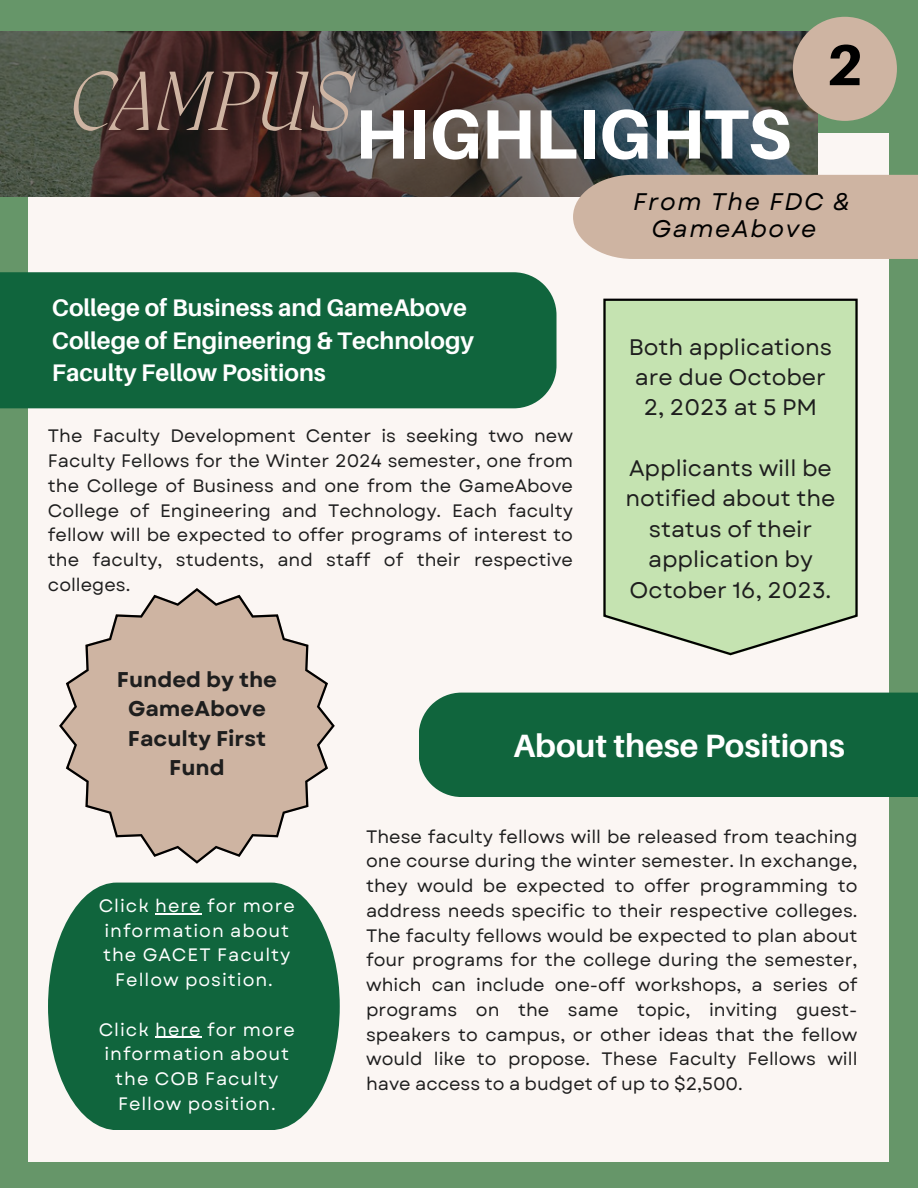
<style>
.page{position:relative;width:918px;height:1188px;background:#669669}
.page>*{position:absolute;margin:0;border:0;box-sizing:border-box;transform-origin:0 0}
.t1{font:italic 200 86.4px "Migra";color:#ceb4a2}
.t2{font:800 69.9px "Aileron";color:#fff}
.t3{font:800 57.6px "Aileron";color:#000}
.t4{font:700 32.25px "Aileron";color:#fff}
.t5{font:700 24px/32.7px "Aileron";color:#fff}
.t6{font:italic 24px/27px "Garet";letter-spacing:.065em;color:#000}
.t7{font:22.5px/30.3px "Garet";color:#1e1e1e;text-align:center}
.t8{font:700 21.3px/29.4px "Garet";color:#1e1e1e;text-align:center}
.t9{font:18px/24.8px "Garet";color:#1e1e1e;text-align:justify}
.t10{font:18px/24.8px "Garet";letter-spacing:.055em;color:#fff;text-align:center}
</style>
<div class="page">
<div style="left:29px;top:133px;width:860px;height:1029px;background:#fbf6f3"></div>
<svg style="left:0;top:32px;width:818px;height:165px;background:#49413e"></svg>
<div style="left:793px;top:17px;width:104px;height:104px;background:#ceb4a2;border-radius:50%"></div>
<div style="left:573px;top:175px;width:345px;height:84px;background:#ceb4a2"></div>
<div style="left:0;top:272px;width:557px;height:136px;background:#10653d"></div>
<svg style="left:59px;top:588px;width:276px;height:276px"></svg>
<div style="left:419px;top:693px;width:499px;height:104px;background:#10653d"></div>
<svg style="left:603px;top:299px;width:255px;height:356px;background:#c2ddaf"></svg>
<svg style="left:48px;top:883px;width:292px;height:247px;background:#28744f"></svg>
<hr style="left:155px;top:913px;width:47px;height:1px;background:#fff">
<hr style="left:155px;top:1037px;width:47px;height:1px;background:#fff">
<p class="t3" style="left:826px;top:29px;width:38px">2</p>
<p class="t1" style="left:70px;top:60px;width:286px">CAMPUS</p>
<p class="t2" style="left:355px;top:91px;width:437px">HIGHLIGHTS</p>
<p class="t6" style="left:652px;top:188px;width:200px;text-indent:-18px">From The FDC &amp;<br>GameAbove</p>
<p class="t5" style="left:52px;top:291px;width:424px">College of Business and GameAbove<br>College of Engineering &amp; Technology<br>Faculty Fellow Positions</p>
<p class="t9" style="left:48px;top:424px;width:527px">The Faculty Development Center is seeking two new Faculty Fellows for the Winter 2024 semester, one from the College of Business and one from the GameAbove College of Engineering and Technology. Each faculty fellow will be expected to offer programs of interest to the faculty, students, and staff of their respective colleges.</p>
<p class="t7" style="left:629px;top:332px;width:205px">Both applications are due October<br>2, 2023 at 5 PM</p>
<p class="t7" style="left:625px;top:453px;width:212px">Applicants will be notified about the status of their application by<br>October 16, 2023.</p>
<p class="t8" style="left:117px;top:665px;width:162px">Funded by the<br>GameAbove<br>Faculty First<br>Fund</p>
<p class="t10" style="left:99px;top:893px;width:198px">Click here for more information about the GACET Faculty<br>Fellow position.</p>
<p class="t10" style="left:99px;top:1017px;width:198px">Click here for more information about the COB Faculty<br>Fellow position.</p>
<p class="t4" style="left:514px;top:726px;width:333px">About these Positions</p>
<p class="t9" style="left:366px;top:824px;width:493px">These faculty fellows will be released from teaching one course during the winter semester. In exchange, they would be expected to offer programming to address needs specific to their respective colleges.<br>The faculty fellows would be expected to plan about four programs for the college during the semester, which can include one-off workshops, a series of programs on the same topic, inviting guest&shy;speakers to campus, or other ideas that the fellow would like to propose. These Faculty Fellows will have access to a budget of up to $2,500.</p>
</div>
